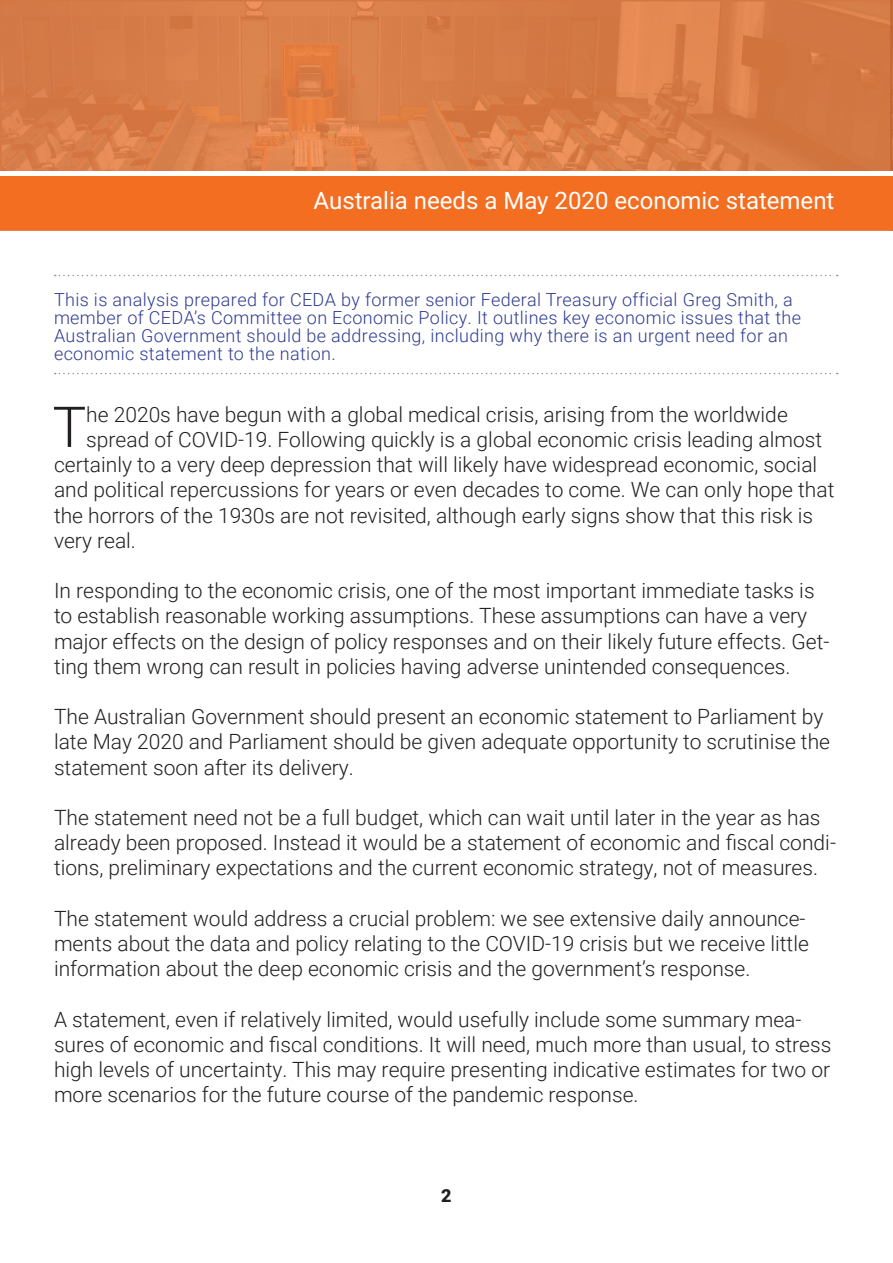
<style>
.page{position:relative;width:893px;height:1263px;background:#fff}
.page>*{position:absolute;margin:0;border:0;box-sizing:border-box;transform-origin:0 0}
.Drop_Cap_Paragraph{font:300 56.4px "Roboto";color:#231f20}
.t1{font:24px "Roboto";color:#fff}
.Body_Paragraph{font:300 21px/25.2px "Roboto";color:#231f20}
.Drop_Cap_Paragraph-2{font:300 21px "Roboto";color:#231f20}
.Paragraph_Style_1{font:300 18px/18px "Roboto";letter-spacing:.02em;color:#303c92}
.t2{font:900 18px "Roboto";color:#231f20}
</style>
<div class="page">
<svg style="left:0;top:0;width:893px;height:231px;background:#d87d48"></svg>
<div style="left:0;top:171px;width:893px;height:5px;background:#fff"></div>
<div style="left:0;top:176px;width:893px;height:54px;background:#f36e21"></div>
<svg style="left:55px;top:275px;width:783px;height:1px"></svg>
<svg style="left:55px;top:373px;width:783px;height:1px"></svg>
<p class="t1" style="left:314px;top:184px;width:522px">Australia needs a May 2020 economic statement</p>
<p class="Paragraph_Style_1" style="left:54px;top:290px;width:749px">This is analysis prepared for CEDA by former senior Federal Treasury official Greg Smith, a member of CEDA’s Committee on Economic Policy. It outlines key economic issues that the Australian Government should be addressing, including why there is an urgent need for an economic statement to the nation.</p>
<p class="Drop_Cap_Paragraph" style="left:53px;top:387px;width:35px">T</p>
<p class="Drop_Cap_Paragraph-2" style="left:86px;top:400px;width:703px">he 2020s have begun with a global medical crisis, arising from the worldwide</p>
<p class="Drop_Cap_Paragraph-2" style="left:86px;top:425px;width:737px">spread of COVID-19. Following quickly is a global economic crisis leading almost</p>
<p class="Drop_Cap_Paragraph-2" style="left:54px;top:450px;width:765px">certainly to a very deep depression that will likely have widespread economic, social</p>
<p class="Drop_Cap_Paragraph-2" style="left:54px;top:475px;width:782px">and political repercussions for years or even decades to come. We can only hope that</p>
<p class="Drop_Cap_Paragraph-2" style="left:54px;top:500px;width:761px">the horrors of the 1930s are not revisited, although early signs show that this risk is</p>
<p class="Drop_Cap_Paragraph-2" style="left:54px;top:526px;width:83px">very real.</p>
<p class="Body_Paragraph" style="left:54px;top:577px;width:777px">In responding to the economic crisis, one of the most important immediate tasks is to establish reasonable working assumptions. These assumptions can have a very major effects on the design of policy responses and on their likely future effects. Get&shy;ting them wrong can result in policies having adverse unintended consequences.</p>
<p class="Body_Paragraph" style="left:54px;top:703px;width:778px">The Australian Government should present an economic statement to Parliament by late May 2020 and Parliament should be given adequate opportunity to scrutinise the statement soon after its delivery.</p>
<p class="Body_Paragraph" style="left:54px;top:804px;width:783px">The statement need not be a full budget, which can wait until later in the year as has already been proposed. Instead it would be a statement of economic and fiscal condi&shy;tions, preliminary expectations and the current economic strategy, not of measures.</p>
<p class="Body_Paragraph" style="left:54px;top:905px;width:756px">The statement would address a crucial problem: we see extensive daily announce&shy;ments about the data and policy relating to the COVID-19 crisis but we receive little information about the deep economic crisis and the government’s response.</p>
<p class="Body_Paragraph" style="left:54px;top:1006px;width:779px">A statement, even if relatively limited, would usefully include some summary mea&shy;sures of economic and fiscal conditions. It will need, much more than usual, to stress high levels of uncertainty. This may require presenting indicative estimates for two or more scenarios for the future course of the pandemic response.</p>
<p class="t2" style="left:441px;top:1183px;width:12px">2</p>
</div>
